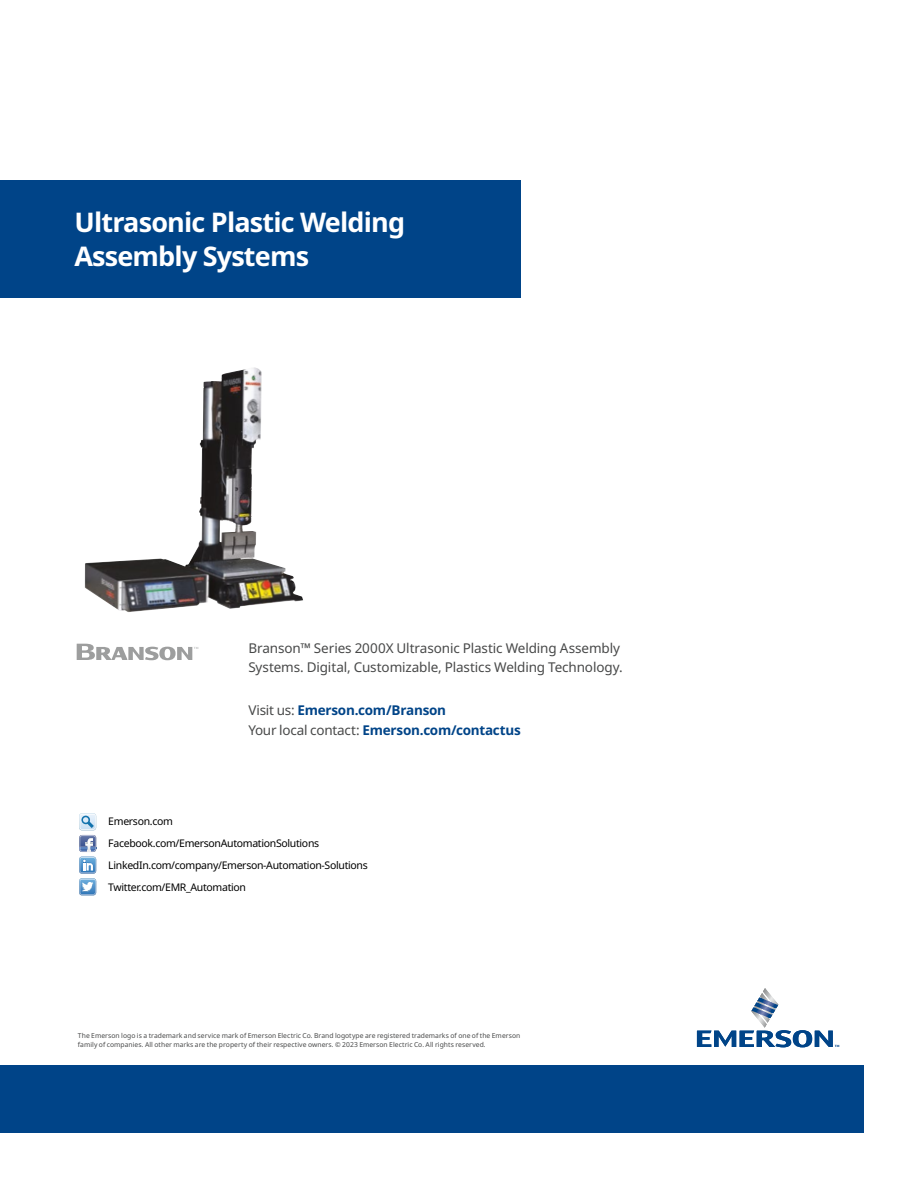
<style>
.page{position:relative;width:918px;height:1188px;background:#fff}
.page>*{position:absolute;margin:0;border:0;box-sizing:border-box;transform-origin:0 0}
.Headline_Front_Cover{font:700 27px/33.8px "Noto Sans";letter-spacing:-.03em;color:#fff}
.Back_Page_Statement{font:13.5px/19.5px "Noto Sans";letter-spacing:-.01em;color:#484949}
.Back_Page_Contact_info{font:700 13.5px "Noto Sans";letter-spacing:-.02em;color:#048}
.Social_media_links{font:10.5px "Noto Sans";letter-spacing:-.03em;color:#000}
.Copyright_text{font:6.75px/9px "Noto Sans";letter-spacing:.005em;color:#484949}
.s1{font-weight:400;color:#484949}
</style>
<div class="page">
<svg style="left:77px;top:644px;width:121px;height:16px"></svg>
<svg style="left:79px;top:813px;width:18px;height:82px"></svg>
<div style="left:0;top:1066px;width:864px;height:67px;background:#048"></div>
<svg style="left:697px;top:988px;width:142px;height:59px"></svg>
<img style="left:85px;top:368px;width:169px;height:244px">
<div style="left:0;top:180px;width:521px;height:117px;background:#048"></div>
<p class="Headline_Front_Cover" style="left:74px;top:206px;width:332px">Ultrasonic Plastic Welding<br>Assembly Systems</p>
<p class="Back_Page_Statement" style="left:248px;top:638px;width:376px">Branson™ Series 2000X Ultrasonic Plastic Welding Assembly<br>Systems. Digital, Customizable, Plastics Welding Technology.</p>
<p class="Back_Page_Contact_info" style="left:248px;top:703px;width:199px"><span class="s1">Visit us:</span> Emerson.com/Branson</p>
<p class="Back_Page_Contact_info" style="left:248px;top:722px;width:274px"><span class="s1">Your local contact:</span> Emerson.com/contactus</p>
<p class="Social_media_links" style="left:108px;top:816px;width:66px">Emerson.com</p>
<p class="Social_media_links" style="left:108px;top:837px;width:212px">Facebook.com/EmersonAutomationSolutions</p>
<p class="Social_media_links" style="left:108px;top:859px;width:261px">LinkedIn.com/company/Emerson-Automation-Solutions</p>
<p class="Social_media_links" style="left:108px;top:881px;width:139px">Twitter.com/EMR_Automation</p>
<p class="Copyright_text" style="left:78px;top:1031px;width:444px">The Emerson logo is a trademark and service mark of Emerson Electric Co. Brand logotype are registered trademarks of one of the Emerson family of companies. All other marks are the property of their respective owners. © 2023 Emerson Electric Co. All rights reserved.</p>
</div>
